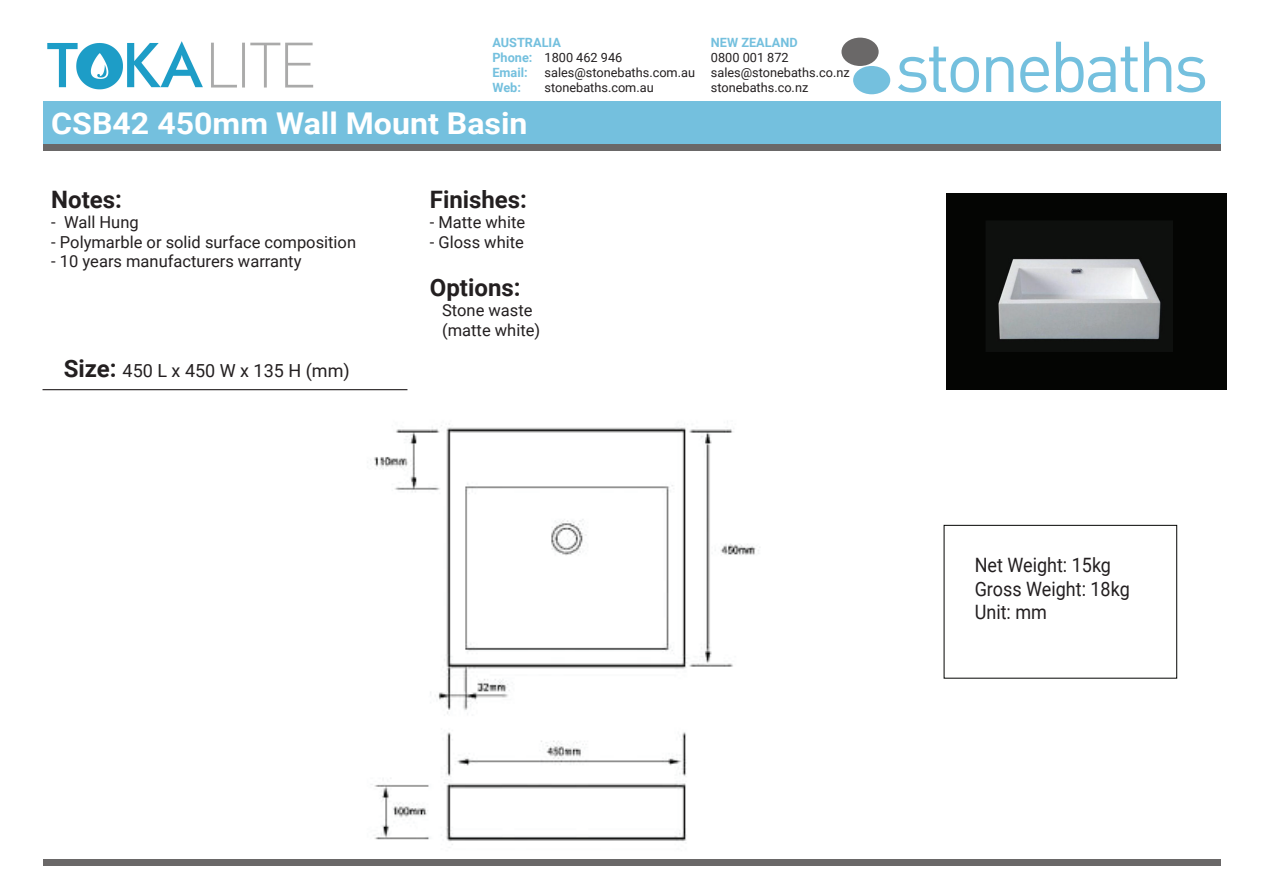
<style>
.page{position:relative;width:1263px;height:893px;background:#fff}
.page>*{position:absolute;margin:0;border:0;box-sizing:border-box;transform-origin:0 0}
.t1{font:700 30px "Roboto";color:#fff;scale:1.07 1}
.t2{font:700 24px "Roboto";color:#231f20}
.t3{font:19.8px/23.7px "Roboto";color:#231f20;scale:.91 1}
.t4{font:18px "Roboto";color:#231f20}
.t5{font:16.5px/19.8px "Roboto";color:#231f20}
.t6{font:12.75px/15.3px "Roboto";color:#231f20}
.t7{font:700 12.75px/15.3px "Roboto";color:#74c0de}
.s1{font-weight:700;font-size:24px}
</style>
<div class="page">
<img style="left:310px;top:389px;width:450px;height:456px">
<img style="left:47px;top:41px;width:267px;height:49px">
<svg style="left:898px;top:42px;width:307px;height:50px"></svg>
<div style="left:853px;top:66px;width:37px;height:28px;background:#74c0de;border-radius:50%"></div>
<div style="left:841px;top:38px;width:38px;height:28px;background:#6a6868;border-radius:50%"></div>
<div style="left:43px;top:102px;width:1177px;height:42px;background:#74c0de"></div>
<div style="left:43px;top:144px;width:1177px;height:7px;background:#6a6868"></div>
<hr style="left:43px;top:389px;width:364px;height:1px;background:#231f20">
<div style="left:43px;top:859px;width:1177px;height:7px;background:#6a6868"></div>
<div style="left:944px;top:525px;width:233px;height:153px;border:1px solid #040503"></div>
<img style="left:946px;top:193px;width:281px;height:197px">
<p class="t7" style="left:492px;top:34px;width:70px">AUSTRALIA<br>Phone:<br>Email:<br>Web:</p>
<p class="t7" style="left:711px;top:34px;width:88px">NEW ZEALAND</p>
<p class="t6" style="left:545px;top:49px;width:152px">1800 462 946 sales@stonebaths.com.au stonebaths.com.au</p>
<p class="t6" style="left:711px;top:49px;width:140px">0800 001 872 sales@stonebaths.co.nz stonebaths.co.nz</p>
<h1 class="t1" style="left:51px;top:102px;width:446px">CSB42 450mm Wall Mount Basin</h1>
<h2 class="t2" style="left:51px;top:183px;width:72px">Notes:</h2>
<p class="t5" style="left:51px;top:211px;width:89px">- Wall Hung</p>
<p class="t5" style="left:51px;top:231px;width:306px">- Polymarble or solid surface composition</p>
<p class="t5" style="left:51px;top:251px;width:252px">- 10 years manufacturers warranty</p>
<p class="t4" style="left:64px;top:358px;width:287px"><span class="s1">Size:</span> 450 L x 450 W x 135 H (mm)</p>
<h2 class="t2" style="left:430px;top:183px;width:99px">Finishes:</h2>
<p class="t5" style="left:430px;top:211px;width:97px">- Matte white</p>
<p class="t5" style="left:430px;top:231px;width:96px">- Gloss white</p>
<h2 class="t2" style="left:430px;top:271px;width:92px">Options:</h2>
<p class="t5" style="left:442px;top:300px;width:100px">Stone waste (matte white)</p>
<p class="t3" style="left:975px;top:552px;width:172px">Net Weight: 15kg<br>Gross Weight: 18kg<br>Unit: mm</p>
</div>
